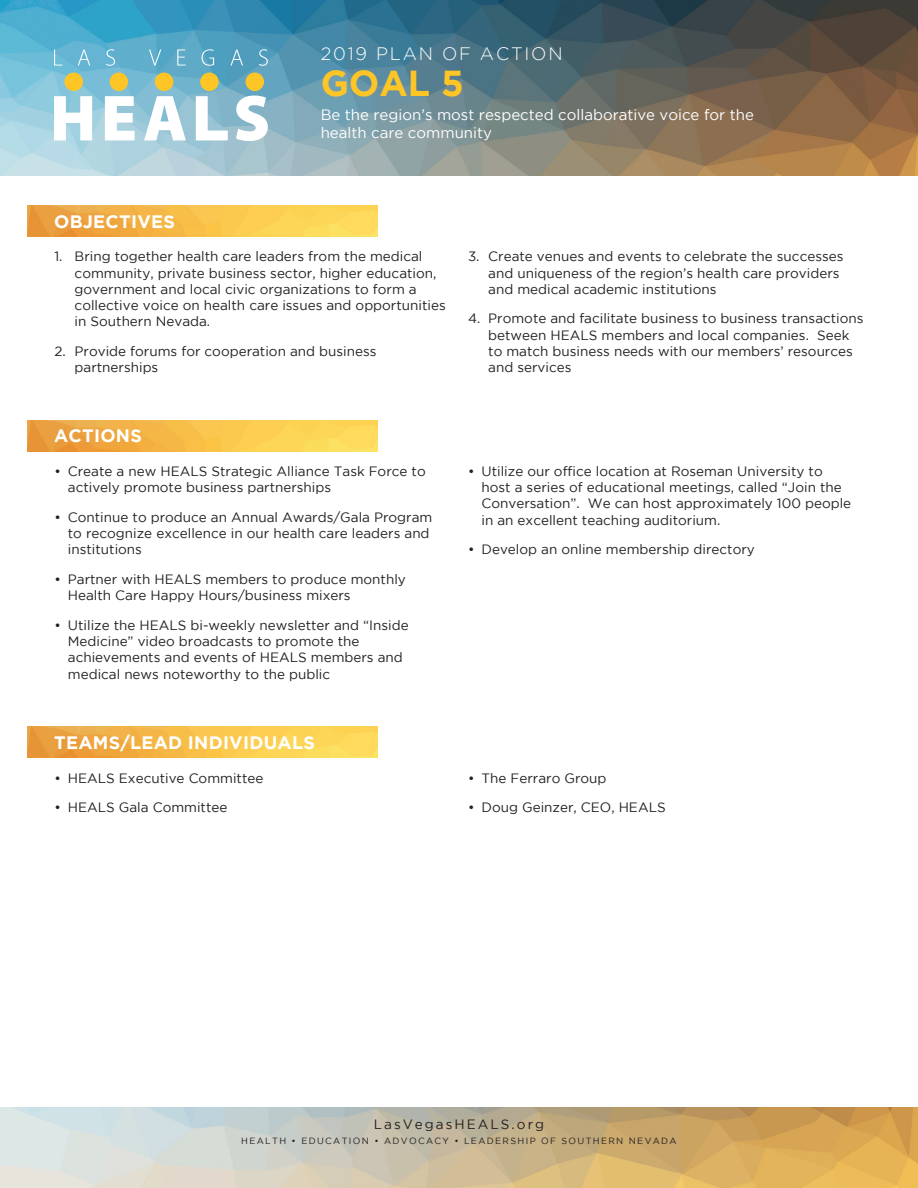
<style>
.page{position:relative;width:918px;height:1188px;background:#fff}
.page>*{position:absolute;margin:0;border:0;box-sizing:border-box;transform-origin:0 0}
.t1{font:700 36px "Gotham";color:#fec527}
.t2{font:700 18px "Gotham";letter-spacing:.015em;color:#fff}
.t3{font:300 18px "Gotham";letter-spacing:.1em;color:#fff}
.t4{font:15px/18px "Gotham";color:#fff}
.t5{font:13.5px/16.2px "Gotham";color:#231f20}
.t6{font:13.5px "Gotham";letter-spacing:.15em;color:#231f20}
.t7{font:9px "Gotham";letter-spacing:.15em;color:#231f20}
</style>
<div class="page">
<img style="left:0;top:0;width:918px;height:176px">
<img style="left:0;top:1107px;width:918px;height:81px">
<svg style="left:54px;top:49px;width:214px;height:92px"></svg>
<img style="left:27px;top:205px;width:351px;height:32px">
<img style="left:27px;top:420px;width:351px;height:31px">
<img style="left:27px;top:727px;width:351px;height:31px">
<h2 class="t2" style="left:54px;top:211px;width:122px">OBJECTIVES</h2>
<h2 class="t3" style="left:321px;top:43px;width:243px">2019 PLAN OF ACTION</h2>
<h1 class="t1" style="left:321px;top:62px;width:145px">GOAL 5</h1>
<p class="t4" style="left:321px;top:106px;width:435px">Be the region’s most respected collaborative voice for the health care community</p>
<p class="t5" style="left:75px;top:248px;width:373px;text-indent:-20px">1. Bring together health care leaders from the medical community, private business sector, higher education, government and local civic organizations to form a collective voice on health care issues and opportunities in Southern Nevada.</p>
<p class="t5" style="left:75px;top:343px;width:303px;text-indent:-20px">2. Provide forums for cooperation and business partnerships</p>
<h2 class="t2" style="left:54px;top:425px;width:89px">ACTIONS</h2>
<p class="t5" style="left:68px;top:463px;width:359px;text-indent:-14px">• Create a new HEALS Strategic Alliance Task Force to actively promote business partnerships</p>
<p class="t5" style="left:68px;top:509px;width:366px;text-indent:-14px">• Continue to produce an Annual Awards/Gala Program to recognize excellence in our health care leaders and institutions</p>
<p class="t5" style="left:68px;top:571px;width:340px;text-indent:-14px">• Partner with HEALS members to produce monthly<br>Health Care Happy Hours/business mixers</p>
<p class="t5" style="left:68px;top:617px;width:342px;text-indent:-14px">• Utilize the HEALS bi-weekly newsletter and “Inside Medicine” video broadcasts to promote the achievements and events of HEALS members and medical news noteworthy to the public</p>
<h2 class="t2" style="left:54px;top:732px;width:262px">TEAMS/LEAD INDIVIDUALS</h2>
<p class="t5" style="left:54px;top:770px;width:211px">• HEALS Executive Committee</p>
<p class="t5" style="left:54px;top:799px;width:175px">• HEALS Gala Committee</p>
<p class="t5" style="left:488px;top:248px;width:357px;text-indent:-20px">3. Create venues and events to celebrate the successes and uniqueness of the region’s health care providers and medical academic institutions</p>
<p class="t5" style="left:488px;top:310px;width:377px;text-indent:-20px">4. Promote and facilitate business to business transactions between HEALS members and local companies. Seek to match business needs with our members’ resources and services</p>
<p class="t5" style="left:482px;top:463px;width:371px;text-indent:-14px">• Utilize our office location at Roseman University to host a series of educational meetings, called “Join the Conversation”. We can host approximately 100 people in an excellent teaching auditorium.</p>
<p class="t5" style="left:468px;top:541px;width:288px">• Develop an online membership directory</p>
<p class="t5" style="left:468px;top:770px;width:140px">• The Ferraro Group</p>
<p class="t5" style="left:468px;top:799px;width:199px">• Doug Geinzer, CEO, HEALS</p>
<p class="t6" style="left:374px;top:1117px;width:172px">LasVegasHEALS.org</p>
<p class="t7" style="left:241px;top:1136px;width:437px">HEALTH • EDUCATION • ADVOCACY • LEADERSHIP OF SOUTHERN NEVADA</p>
</div>
